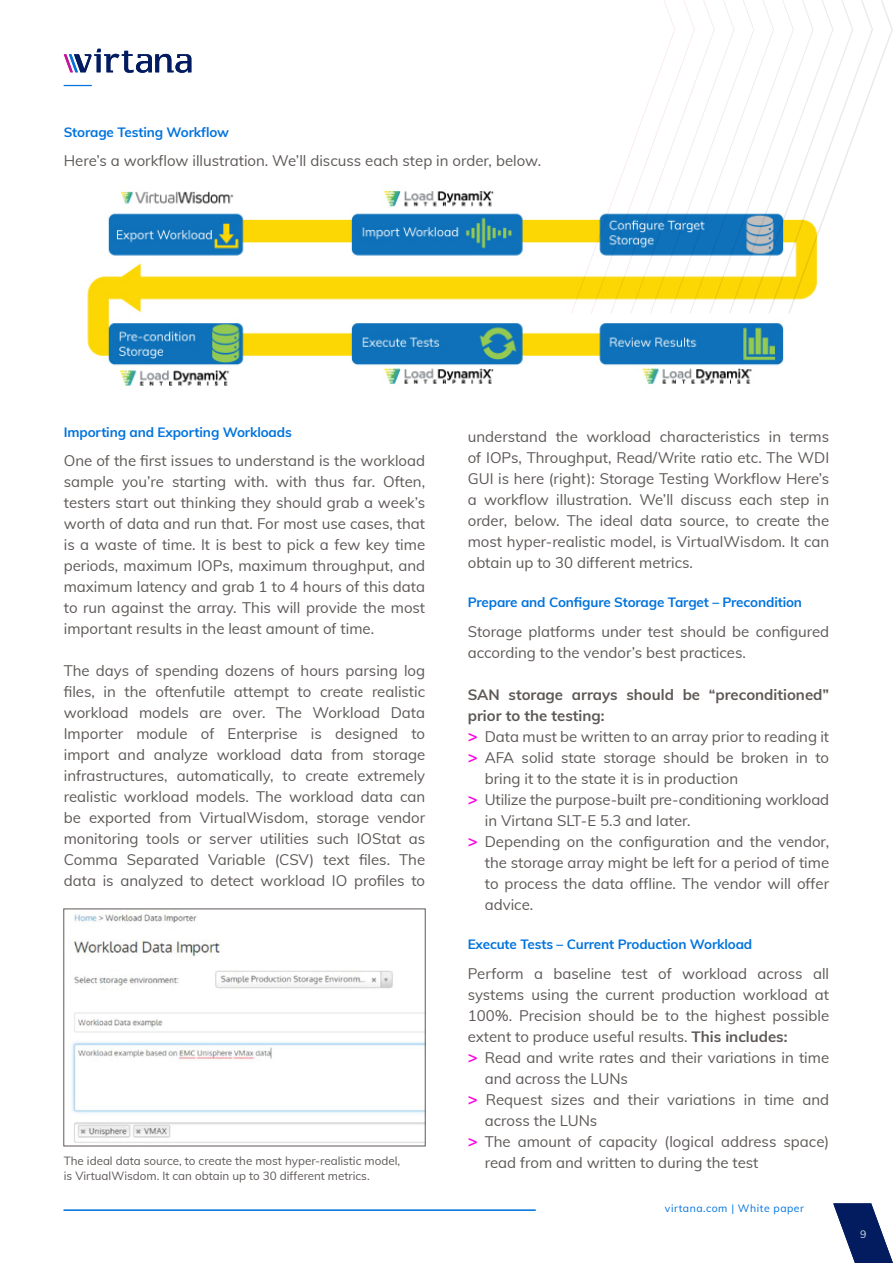
<style>
.page{position:relative;width:893px;height:1263px;background:#fff}
.page>*{position:absolute;margin:0;border:0;box-sizing:border-box;transform-origin:0 0}
._2__Body_Copy{font:15px/21px "Muli";color:#5d5856;text-align:justify}
._4__With_margin_left{font:15px/21px "Muli";color:#5d5856}
._2__Body_Copy-2{font:700 15px/21px "Muli";color:#5d5856}
._3__Title_2_blue{font:700 13.5px "Muli";letter-spacing:-.01em;color:#0073dd}
._5__Picture_caption{font:11.7px "Muli";color:#5d5856}
.t1{font:10.5px "Muli";letter-spacing:.05em;color:#0073dd}
.t2{font:10.5px "Muli";color:#d2dae7}
.s1{font-weight:700;font-size:16.5px;color:#ff00e3}
.s2{font-weight:700}
</style>
<div class="page">
<svg style="left:617px;top:0;width:276px;height:226px"></svg>
<hr style="left:64px;top:1209px;width:472px;height:2px;background:#0073dd">
<svg style="left:833px;top:1203px;width:60px;height:60px"></svg>
<svg style="left:64px;top:49px;width:127px;height:24px"></svg>
<svg style="left:64px;top:85px;width:28px;height:1px"></svg>
<img style="left:87px;top:186px;width:734px;height:200px">
<img style="left:72px;top:914px;width:351px;height:229px">
<p class="_3__Title_2_blue" style="left:64px;top:122px;width:167px">Storage Testing Workflow</p>
<p class="_2__Body_Copy" style="left:64px;top:150px;width:479px">Here’s a workflow illustration. We’ll discuss each step in order, below.</p>
<p class="_3__Title_2_blue" style="left:64px;top:422px;width:229px">Importing and Exporting Workloads</p>
<p class="_2__Body_Copy" style="left:64px;top:450px;width:363px">One of the first issues to understand is the workload sample you’re starting with. with thus far. Often, testers start out thinking they should grab a week’s worth of data and run that. For most use cases, that is a waste of time. It is best to pick a few key time periods, maximum IOPs, maximum throughput, and maximum latency and grab 1 to 4 hours of this data to run against the array. This will provide the most important results in the least amount of time.</p>
<p class="_2__Body_Copy" style="left:64px;top:660px;width:363px">The days of spending dozens of hours parsing log files, in the oftenfutile attempt to create realistic workload models are over. The Workload Data Importer module of Enterprise is designed to import and analyze workload data from storage infrastructures, automatically, to create extremely realistic workload models. The workload data can be exported from VirtualWisdom, storage vendor monitoring tools or server utilities such IOStat as Comma Separated Variable (CSV) text files. The data is analyzed to detect workload IO profiles to</p>
<p class="_2__Body_Copy" style="left:468px;top:426px;width:363px">understand the workload characteristics in terms of IOPs, Throughput, Read/Write ratio etc. The WDI GUI is here (right): Storage Testing Workflow Here’s a workflow illustration. We’ll discuss each step in order, below. The ideal data source, to create the most hyper-realistic model, is VirtualWisdom. It can obtain up to 30 different metrics.</p>
<p class="_3__Title_2_blue" style="left:468px;top:593px;width:336px">Prepare and Configure Storage Target – Precondition</p>
<p class="_2__Body_Copy" style="left:468px;top:620px;width:363px">Storage platforms under test should be configured according to the vendor’s best practices.</p>
<p class="_2__Body_Copy-2" style="left:468px;top:683px;width:363px">SAN storage arrays should be “preconditioned” prior to the testing:</p>
<p class="_4__With_margin_left" style="left:468px;top:725px;width:363px"><span class="s1">&gt;</span> Data must be written to an array prior to reading it</p>
<p class="_4__With_margin_left" style="left:485px;top:746px;width:346px;text-indent:-17px"><span class="s1">&gt;</span> AFA solid state storage should be broken in to bring it to the state it is in production</p>
<p class="_4__With_margin_left" style="left:485px;top:788px;width:346px;text-indent:-17px"><span class="s1">&gt;</span> Utilize the purpose-built pre-conditioning workload in Virtana SLT-E 5.3 and later.</p>
<p class="_4__With_margin_left" style="left:485px;top:830px;width:346px;text-align:justify;text-indent:-17px"><span class="s1">&gt;</span> Depending on the configuration and the vendor, the storage array might be left for a period of time to process the data offline. The vendor will offer advice.</p>
<p class="_3__Title_2_blue" style="left:468px;top:934px;width:286px">Execute Tests – Current Production Workload</p>
<p class="_2__Body_Copy" style="left:468px;top:962px;width:363px">Perform a baseline test of workload across all systems using the current production workload at 100%. Precision should be to the highest possible extent to produce useful results. <span class="s2">This includes:</span></p>
<p class="_4__With_margin_left" style="left:485px;top:1046px;width:346px;text-indent:-17px"><span class="s1">&gt;</span> Read and write rates and their variations in time and across the LUNs</p>
<p class="_4__With_margin_left" style="left:485px;top:1088px;width:346px;text-indent:-17px"><span class="s1">&gt;</span> Request sizes and their variations in time and across the LUNs</p>
<p class="_4__With_margin_left" style="left:468px;top:1130px;width:363px"><span class="s1">&gt;</span> The amount of capacity (logical address space)</p>
<p class="_5__Picture_caption" style="left:64px;top:1152px;width:338px">The ideal data source, to create the most hyper-realistic model,</p>
<p class="_4__With_margin_left" style="left:485px;top:1151px;width:275px">read from and written to during the test</p>
<p class="_5__Picture_caption" style="left:64px;top:1167px;width:307px">is VirtualWisdom. It can obtain up to 30 different metrics.</p>
<p class="t1" style="left:665px;top:1201px;width:141px">virtana.com | White paper</p>
<p class="t2" style="left:860px;top:1227px;width:8px">9</p>
</div>
